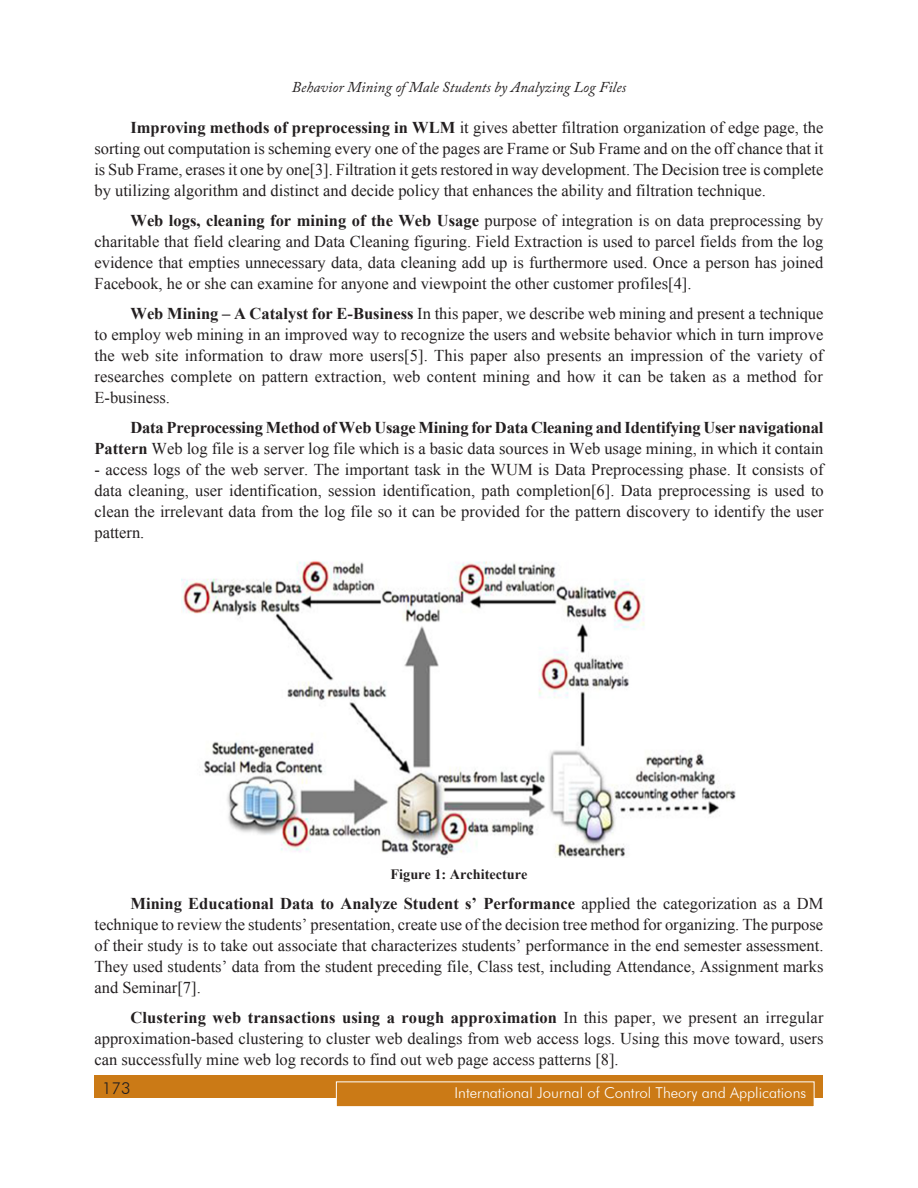
<style>
.page{position:relative;width:918px;height:1188px;background:#fff}
.page>*{position:absolute;margin:0;border:0;box-sizing:border-box;transform-origin:0 0}
.Body_text{font:16.5px/21px "Times New Roman";color:#231f20;text-align:justify}
.Body_text-2{font:700 16.5px/21px "Times New Roman";letter-spacing:-.01em;color:#231f20;text-align:right}
.t1{font:300 16.5px "Futura BT";color:#231f20}
.t2{font:300 15px "Futura BT";color:#fff}
.t3{font:italic 15px "Adobe Caslon Pro";color:#231f20}
.t4{font:700 14.25px "Times New Roman";color:#231f20}
.s1{font-weight:700}
.s2{font-weight:400}
</style>
<div class="page">
<div style="left:94px;top:1076px;width:730px;height:22px;background:#cb7a16"></div>
<div style="left:336px;top:1082px;width:478px;height:25px;background:#cb7a16"></div>
<div style="left:336px;top:1082px;width:478px;height:25px;border:1px solid #fff"></div>
<img style="left:182px;top:561px;width:553px;height:297px">
<p class="t3" style="left:292px;top:78px;width:336px">Behavior Mining of Male Students by Analyzing Log Files</p>
<p class="Body_text" style="left:94px;top:117px;width:730px;text-indent:36px"><span class="s1">Improving methods of preprocessing in WLM</span> it gives abetter filtration organization of edge page, the sorting out computation is scheming every one of the pages are Frame or Sub Frame and on the off chance that it is Sub Frame, erases it one by one[3]. Filtration it gets restored in way development. The Decision tree is complete by utilizing algorithm and distinct and decide policy that enhances the ability and filtration technique.</p>
<p class="Body_text" style="left:94px;top:210px;width:731px;text-indent:36px"><span class="s1">Web logs, cleaning for mining of the Web Usage</span> purpose of integration is on data preprocessing by charitable that field clearing and Data Cleaning figuring. Field Extraction is used to parcel fields from the log evidence that empties unnecessary data, data cleaning add up is furthermore used. Once a person has joined Facebook, he or she can examine for anyone and viewpoint the other customer profiles[4].</p>
<p class="Body_text" style="left:94px;top:303px;width:731px;text-indent:36px"><span class="s1">Web Mining – A Catalyst for E-Business</span> In this paper, we describe web mining and present a technique to employ web mining in an improved way to recognize the users and website behavior which in turn improve the web site information to draw more users[5]. This paper also presents an impression of the variety of researches complete on pattern extraction, web content mining and how it can be taken as a method for E-business.</p>
<p class="Body_text-2" style="left:94px;top:417px;width:731px">Data Preprocessing Method of Web Usage Mining for Data Cleaning and Identifying User navigational<br>Pattern <span class="s2">Web log file is a server log file which is a basic data sources in Web usage mining, in which it contain</span></p>
<p class="Body_text" style="left:94px;top:459px;width:731px">- access logs of the web server. The important task in the WUM is Data Preprocessing phase. It consists of data cleaning, user identification, session identification, path completion[6]. Data preprocessing is used to clean the irrelevant data from the log file so it can be provided for the pattern discovery to identify the user pattern.</p>
<p class="t4" style="left:391px;top:864px;width:138px">Figure 1: Architecture</p>
<p class="Body_text" style="left:94px;top:892px;width:731px;text-indent:36px"><span class="s1">Mining Educational Data to Analyze Student s’ Performance</span> applied the categorization as a DM technique to review the students’ presentation, create use of the decision tree method for organizing. The purpose of their study is to take out associate that characterizes students’ performance in the end semester assessment.<br>They used students’ data from the student preceding file, Class test, including Attendance, Assignment marks and Seminar[7].</p>
<p class="Body_text" style="left:94px;top:1006px;width:731px;text-indent:36px"><span class="s1">Clustering web transactions using a rough approximation</span> In this paper, we present an irregular approximation-based clustering to cluster web dealings from web access logs. Using this move toward, users can successfully mine web log records to find out web page access patterns [8].</p>
<p class="t1" style="left:102px;top:1078px;width:30px">173</p>
<p class="t2" style="left:455px;top:1084px;width:353px">International Journal of Control Theory and Applications</p>
</div>
